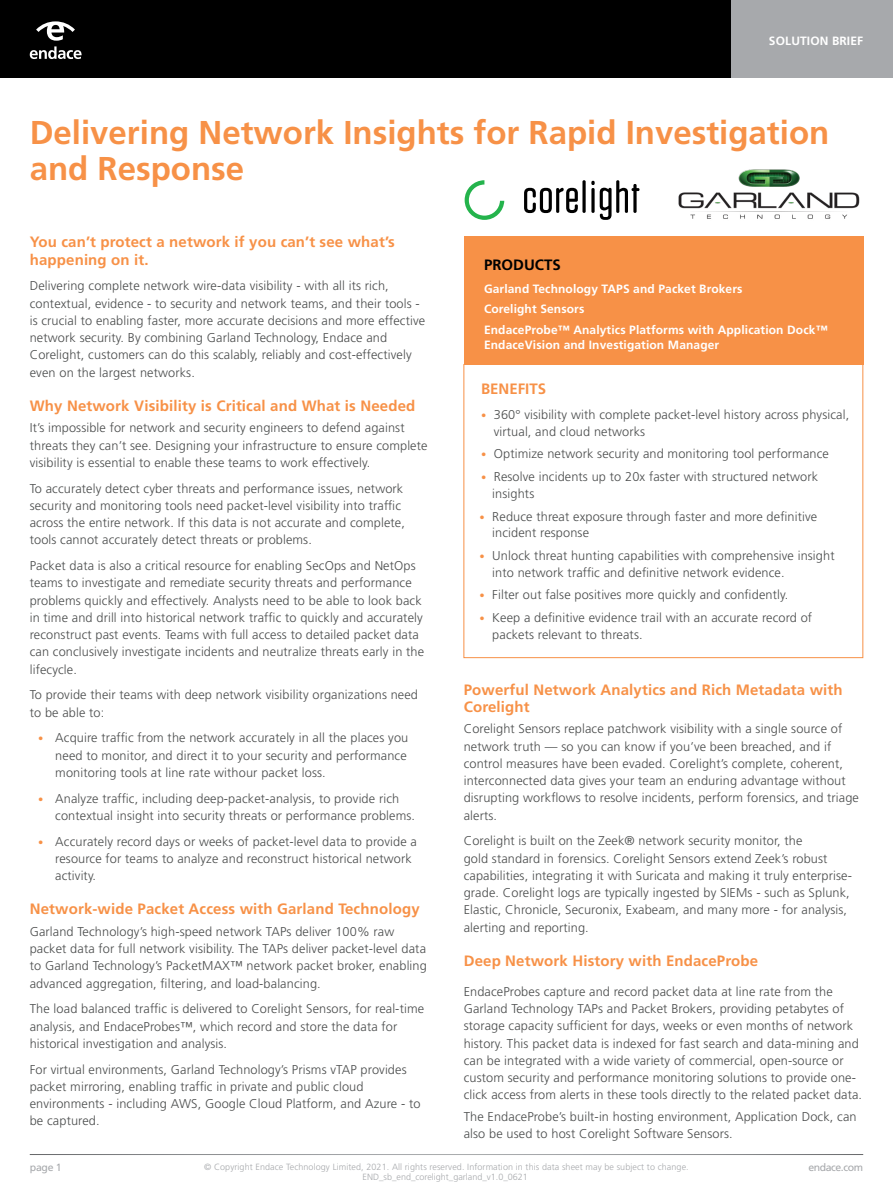
<style>
.page{position:relative;width:893px;height:1188px;background:#fff}
.page>*{position:absolute;margin:0;border:0;box-sizing:border-box;transform-origin:0 0}
.t1{font:700 33px/36px "Frutiger LT Std";color:#f79147}
.t2{font:700 15px/17.2px "Frutiger LT Std";letter-spacing:.01em;color:#f79147}
.t3{font:700 15px "Frutiger LT Std";color:#000}
.t4{font:300 12.75px/17.2px "Frutiger LT Std";letter-spacing:.01em;color:#4b4d4d}
.t5{font:700 12px/20.9px "Frutiger LT Std";letter-spacing:.01em;color:#fff}
.t6{font:10.5px "Frutiger LT Std";letter-spacing:-.04em;color:#a7a9ac}
.t7{font:300 9px "Frutiger LT Std";letter-spacing:.01em;color:#a7a9ac}
.s1{font-size:10.5px;color:#f79147}
</style>
<div class="page">
<div style="left:0;top:0;width:893px;height:78px;background:#000"></div>
<svg style="left:30px;top:21px;width:52px;height:38px"></svg>
<div style="left:731px;top:0;width:162px;height:78px;background:#a7a9ac"></div>
<div style="left:464px;top:236px;width:399px;height:129px;background:#f79147"></div>
<div style="left:463px;top:364px;width:400px;height:294px;border:1px solid #f79147"></div>
<svg style="left:465px;top:180px;width:39px;height:40px"></svg>
<svg style="left:582px;top:180px;width:4px;height:33px"></svg>
<svg style="left:524px;top:188px;width:54px;height:25px"></svg>
<svg style="left:591px;top:180px;width:48px;height:40px"></svg>
<img style="left:679px;top:169px;width:181px;height:50px">
<p class="t5" style="left:769px;top:30px;width:96px">SOLUTION BRIEF</p>
<h1 class="t1" style="left:30px;top:115px;width:801px">Delivering Network Insights for Rapid Investigation and Response</h1>
<p class="t2" style="left:30px;top:234px;width:367px">You can’t protect a network if you can’t see what’s happening on it.</p>
<p class="t4" style="left:30px;top:277px;width:397px">Delivering complete network wire-data visibility - with all its rich, contextual, evidence - to security and network teams, and their tools - is crucial to enabling faster, more accurate decisions and more effective network security. By combining Garland Technology, Endace and Corelight, customers can do this scalably, reliably and cost-effectively even on the largest networks.</p>
<p class="t2" style="left:30px;top:397px;width:387px">Why Network Visibility is Critical and What is Needed</p>
<p class="t4" style="left:30px;top:419px;width:399px">It’s impossible for network and security engineers to defend against threats they can’t see. Designing your infrastructure to ensure complete visibility is essential to enable these teams to work effectively.</p>
<p class="t4" style="left:30px;top:480px;width:377px">To accurately detect cyber threats and performance issues, network security and monitoring tools need packet-level visibility into traffic across the entire network. If this data is not accurate and complete, tools cannot accurately detect threats or problems.</p>
<p class="t4" style="left:30px;top:557px;width:396px">Packet data is also a critical resource for enabling SecOps and NetOps teams to investigate and remediate security threats and performance problems quickly and effectively. Analysts need to be able to look back in time and drill into historical network traffic to quickly and accurately reconstruct past events. Teams with full access to detailed packet data can conclusively investigate incidents and neutralize threats early in the lifecycle.</p>
<p class="t4" style="left:30px;top:686px;width:390px">To provide their teams with deep network visibility organizations need to be able to:</p>
<p class="t4" style="left:55px;top:729px;width:355px;text-align:justify;text-indent:-17px"><span class="s1">•</span> Acquire traffic from the network accurately in all the places you need to monitor, and direct it to your security and performance monitoring tools at line rate withour packet loss.</p>
<p class="t4" style="left:55px;top:790px;width:361px;text-indent:-17px"><span class="s1">•</span> Analyze traffic, including deep-packet-analysis, to provide rich contextual insight into security threats or performance problems.</p>
<p class="t4" style="left:55px;top:833px;width:363px;text-indent:-17px"><span class="s1">•</span> Accurately record days or weeks of packet-level data to provide a resource for teams to analyze and reconstruct historical network activity.</p>
<p class="t2" style="left:30px;top:901px;width:391px">Network-wide Packet Access with Garland Technology</p>
<p class="t4" style="left:30px;top:923px;width:399px">Garland Technology’s high-speed network TAPs deliver 100% raw packet data for full network visibility. The TAPs deliver packet-level data to Garland Technology’s PacketMAX™ network packet broker, enabling advanced aggregation, filtering, and load-balancing.</p>
<p class="t4" style="left:30px;top:1000px;width:396px">The load balanced traffic is delivered to Corelight Sensors, for real-time analysis, and EndaceProbes™, which record and store the data for historical investigation and analysis.</p>
<p class="t4" style="left:30px;top:1061px;width:392px">For virtual environments, Garland Technology’s Prisms vTAP provides packet mirroring, enabling traffic in private and public cloud environments - including AWS, Google Cloud Platform, and Azure - to be captured.</p>
<p class="t3" style="left:484px;top:256px;width:78px">PRODUCTS</p>
<p class="t5" style="left:484px;top:278px;width:345px">Garland Technology TAPS and Packet Brokers<br>Corelight Sensors<br>EndaceProbe™ Analytics Platforms with Application Dock™</p>
<p class="t5" style="left:484px;top:334px;width:237px">EndaceVision and Investigation Manager</p>
<p class="t2" style="left:481px;top:380px;width:67px">BENEFITS</p>
<p class="t4" style="left:494px;top:407px;width:357px;line-height:16.5px;text-indent:-13px"><span class="s1">•</span> 360° visibility with complete packet-level history across physical, virtual, and cloud networks</p>
<p class="t4" style="left:481px;top:446px;width:349px"><span class="s1">•</span> Optimize network security and monitoring tool performance</p>
<p class="t4" style="left:492px;top:469px;width:327px;line-height:16.5px;text-indent:-11px"><span class="s1">•</span> Resolve incidents up to 20x faster with structured network insights</p>
<p class="t4" style="left:492px;top:508px;width:326px;line-height:16.5px;text-indent:-13px"><span class="s1">•</span> Reduce threat exposure through faster and more definitive incident response</p>
<p class="t4" style="left:492px;top:548px;width:344px;line-height:16.5px;text-indent:-13px"><span class="s1">•</span> Unlock threat hunting capabilities with comprehensive insight into network traffic and definitive network evidence.</p>
<p class="t4" style="left:480px;top:587px;width:310px"><span class="s1">•</span> Filter out false positives more quickly and confidently.</p>
<p class="t4" style="left:492px;top:610px;width:321px;line-height:16.5px;text-indent:-13px"><span class="s1">•</span> Keep a definitive evidence trail with an accurate record of packets relevant to threats.</p>
<p class="t2" style="left:464px;top:681px;width:380px">Powerful Network Analytics and Rich Metadata with<br>Corelight</p>
<p class="t4" style="left:464px;top:721px;width:397px">Corelight Sensors replace patchwork visibility with a single source of network truth — so you can know if you’ve been breached, and if control measures have been evaded. Corelight’s complete, coherent, interconnected data gives your team an enduring advantage without disrupting workflows to resolve incidents, perform forensics, and triage alerts.</p>
<p class="t4" style="left:464px;top:833px;width:390px">Corelight is built on the Zeek® network security monitor, the<br>gold standard in forensics. Corelight Sensors extend Zeek’s robust capabilities, integrating it with Suricata and making it truly enterprise&shy;grade. Corelight logs are typically ingested by SIEMs - such as Splunk, Elastic, Chronicle, Securonix, Exabeam, and many more - for analysis, alerting and reporting.</p>
<p class="t2" style="left:464px;top:952px;width:296px">Deep Network History with EndaceProbe</p>
<p class="t4" style="left:464px;top:983px;width:400px">EndaceProbes capture and record packet data at line rate from the Garland Technology TAPs and Packet Brokers, providing petabytes of storage capacity sufficient for days, weeks or even months of network history. This packet data is indexed for fast search and data-mining and can be integrated with a wide variety of commercial, open-source or custom security and performance monitoring solutions to provide one&shy;click access from alerts in these tools directly to the related packet data.</p>
<p class="t4" style="left:464px;top:1108px;width:394px">The EndaceProbe’s built-in hosting environment, Application Dock, can also be used to host Corelight Software Sensors.</p>
<p class="t7" style="left:204px;top:1162px;width:486px">© Copyright Endace Technology Limited, 2021. All rights reserved. Information in this data sheet may be subject to change.</p>
<p class="t6" style="left:30px;top:1161px;width:33px">page 1</p>
<p class="t6" style="left:808px;top:1161px;width:56px">endace.com</p>
<p class="t7" style="left:362px;top:1171px;width:167px">END_sb_end_corelight_garland_v1.0_0621</p>
</div>
